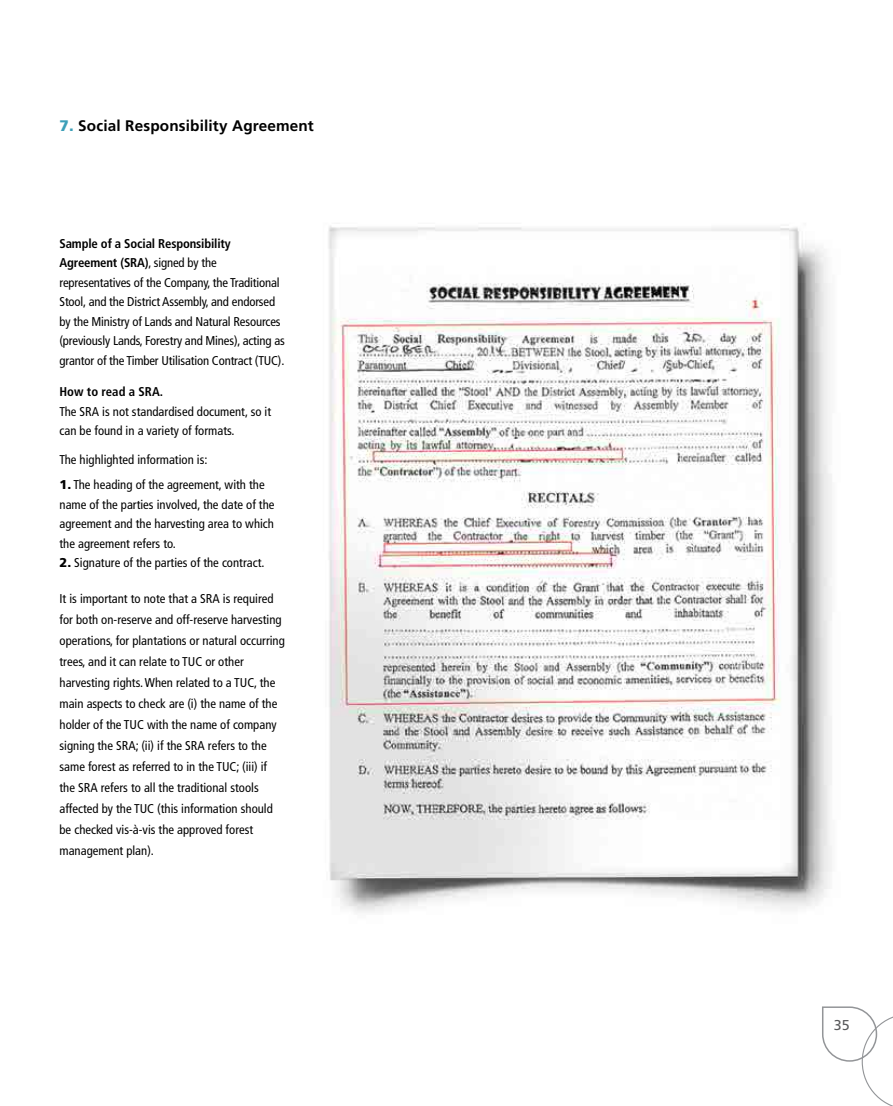
<style>
.page{position:relative;width:893px;height:1106px;background:#fff}
.page>*{position:absolute;margin:0;border:0;box-sizing:border-box;transform-origin:0 0}
.t1{font:700 15.3px "Frutiger";letter-spacing:.01em;color:#000}
.t2{font:14.25px "Frutiger";color:#58595b}
.t3{font:condensed 12.75px/21px "Frutiger";color:#000}
.t4{font:700 condensed 12.75px "Frutiger";color:#000}
.s1{font-weight:900;color:#3c9fb8}
.s2{font-weight:700}
.s3{font-weight:900;font-stretch:normal}
</style>
<div class="page">
<img style="left:328px;top:226px;width:504px;height:687px">
<svg style="left:822px;top:1006px;width:71px;height:100px"></svg>
<p class="t1" style="left:60px;top:117px;width:256px"><span class="s1">7.</span> Social Responsibility Agreement</p>
<p class="t3" style="left:60px;top:234px;width:227px;line-height:19.5px"><span class="s2">Sample of a Social Responsibility Agreement (SRA)</span>, signed by the representatives of the Company, the Traditional Stool, and the District Assembly, and endorsed by the Ministry of Lands and Natural Resources (previously Lands, Forestry and Mines), acting as grantor of the Timber Utilisation Contract (TUC).</p>
<p class="t4" style="left:60px;top:384px;width:105px">How to read a SRA.</p>
<p class="t3" style="left:60px;top:402px;width:213px;line-height:19.5px">The SRA is not standardised document, so it can be found in a variety of formats.</p>
<p class="t3" style="left:60px;top:449px;width:149px">The highlighted information is:</p>
<p class="t3" style="left:60px;top:475px;width:216px;line-height:19.5px"><span class="s3">1.</span> The heading of the agreement, with the name of the parties involved, the date of the agreement and the harvesting area to which the agreement refers to.</p>
<p class="t3" style="left:60px;top:552px;width:206px"><span class="s3">2.</span> Signature of the parties of the contract.</p>
<p class="t3" style="left:60px;top:588px;width:227px">It is important to note that a SRA is required for both on-reserve and off-reserve harvesting operations, for plantations or natural occurring trees, and it can relate to TUC or other harvesting rights. When related to a TUC, the main aspects to check are (i) the name of the holder of the TUC with the name of company signing the SRA; (ii) if the SRA refers to the same forest as referred to in the TUC; (iii) if the SRA refers to all the traditional stools affected by the TUC (this information should be checked vis-à-vis the approved forest management plan).</p>
<p class="t2" style="left:834px;top:1016px;width:17px">35</p>
</div>
